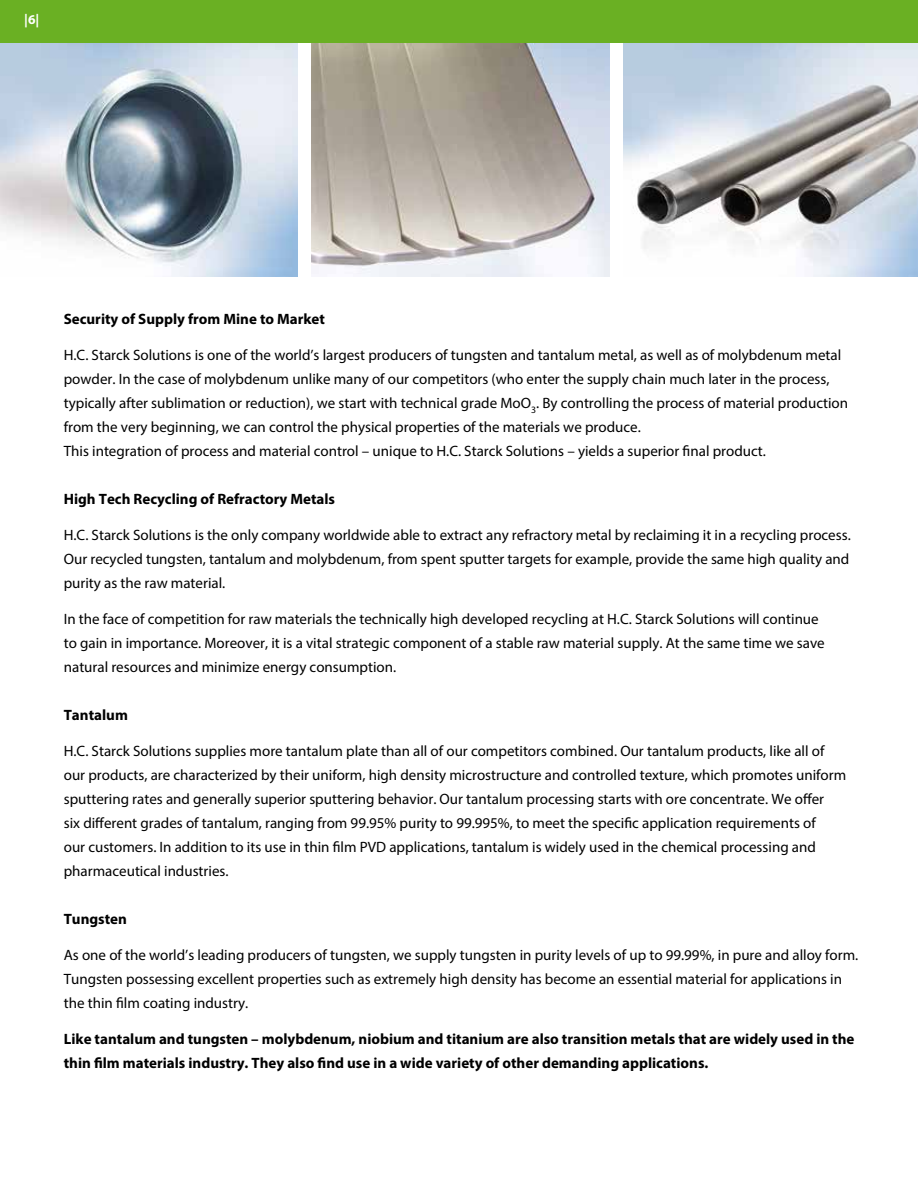
<style>
.page{position:relative;width:918px;height:1188px;background:#fff}
.page>*{position:absolute;margin:0;border:0;box-sizing:border-box;transform-origin:0 0}
.t1{font:15px/24px "Myriad Pro";color:#000}
.t2{font:700 15px/24px "Myriad Pro";color:#000}
.t3{font:700 13.5px "Myriad Pro";color:#fff}
</style>
<div class="page">
<img style="left:0;top:43px;width:298px;height:233px">
<img style="left:312px;top:43px;width:297px;height:233px">
<img style="left:623px;top:43px;width:295px;height:233px">
<div style="left:0;top:0;width:918px;height:43px;background:#6ab023"></div>
<p class="t3" style="left:24px;top:11px;width:17px">|6|</p>
<p class="t2" style="left:64px;top:306px;width:263px">Security of Supply from Mine to Market</p>
<p class="t1" style="left:64px;top:343px;width:786px">H.C. Starck Solutions is one of the world’s largest producers of tungsten and tantalum metal, as well as of molybdenum metal powder. In the case of molybdenum unlike many of our competitors (who enter the supply chain much later in the process, typically after sublimation or reduction), we start with technical grade MoO<sub>3</sub>. By controlling the process of material production from the very beginning, we can control the physical properties of the materials we produce.<br>This integration of process and material control – unique to H.C. Starck Solutions – yields a superior final product.</p>
<p class="t2" style="left:64px;top:486px;width:273px">High Tech Recycling of Refractory Metals</p>
<p class="t1" style="left:64px;top:523px;width:789px;text-align:justify">H.C. Starck Solutions is the only company worldwide able to extract any refractory metal by reclaiming it in a recycling process.<br>Our recycled tungsten, tantalum and molybdenum, from spent sputter targets for example, provide the same high quality and purity as the raw material.</p>
<p class="t1" style="left:64px;top:607px;width:763px">In the face of competition for raw materials the technically high developed recycling at H.C. Starck Solutions will continue to gain in importance. Moreover, it is a vital strategic component of a stable raw material supply. At the same time we save natural resources and minimize energy consumption.</p>
<p class="t2" style="left:64px;top:702px;width:66px">Tantalum</p>
<p class="t1" style="left:64px;top:739px;width:784px">H.C. Starck Solutions supplies more tantalum plate than all of our competitors combined. Our tantalum products, like all of our products, are characterized by their uniform, high density microstructure and controlled texture, which promotes uniform sputtering rates and generally superior sputtering behavior. Our tantalum processing starts with ore concentrate. We offer<br>six different grades of tantalum, ranging from 99.95% purity to 99.995%, to meet the specific application requirements of<br>our customers. In addition to its use in thin film PVD applications, tantalum is widely used in the chemical processing and pharmaceutical industries.</p>
<p class="t2" style="left:64px;top:906px;width:65px">Tungsten</p>
<p class="t1" style="left:64px;top:943px;width:796px">As one of the world’s leading producers of tungsten, we supply tungsten in purity levels of up to 99.99%, in pure and alloy form.<br>Tungsten possessing excellent properties such as extremely high density has become an essential material for applications in the thin film coating industry.</p>
<p class="t2" style="left:64px;top:1026px;width:792px">Like tantalum and tungsten – molybdenum, niobium and titanium are also transition metals that are widely used in the thin film materials industry. They also find use in a wide variety of other demanding applications.</p>
</div>
